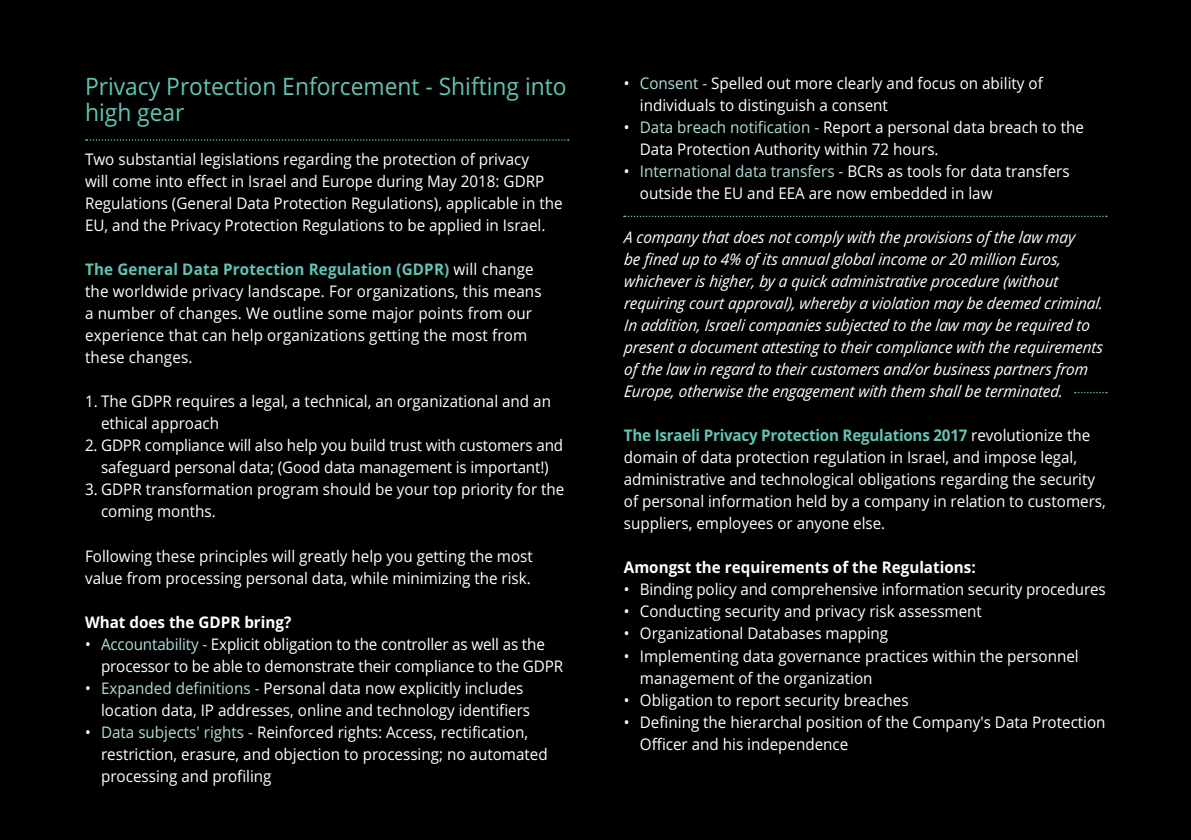
<style>
.page{position:relative;width:1191px;height:840px;background:#fff}
.page>*{position:absolute;margin:0;border:0;box-sizing:border-box;transform-origin:0 0}
.t1{font:24px/26px "Open Sans Hebrew";color:#62c5b4;scale:.95 1}
.t2{font:16px/22px "Open Sans Hebrew";color:#fff;scale:.95 1}
.t3{font:italic 16px/22px "Open Sans Hebrew";color:#fff;scale:.95 1}
.t4{font:700 16px "Open Sans Hebrew";color:#fff;scale:.95 1}
.s1{font-weight:700;color:#62c5b4}
.s2{color:#afdedb}
</style>
<div class="page">
<div style="left:0;top:0;width:1191px;height:839px;background:#000"></div>
<svg style="left:1074px;top:391px;width:33px;height:2px"></svg>
<svg style="left:624px;top:215px;width:483px;height:2px"></svg>
<svg style="left:86px;top:139px;width:483px;height:2px"></svg>
<h1 class="t1" style="left:85px;top:74px;width:508px">Privacy Protection Enforcement - Shifting into high gear</h1>
<p class="t2" style="left:85px;top:149px;width:504px">Two substantial legislations regarding the protection of privacy<br>will come into effect in Israel and Europe during May 2018: GDRP Regulations (General Data Protection Regulations), applicable in the EU, and the Privacy Protection Regulations to be applied in Israel.</p>
<p class="t2" style="left:85px;top:259px;width:482px"><span class="s1">The General Data Protection Regulation (GDPR)</span> will change the worldwide privacy landscape. For organizations, this means a number of changes. We outline some major points from our experience that can help organizations getting the most from these changes.</p>
<p class="t2" style="left:101px;top:391px;width:475px;text-indent:-16px">1. The GDPR requires a legal, a technical, an organizational and an ethical approach</p>
<p class="t2" style="left:85px;top:435px;width:505px;text-align:center">2. GDPR compliance will also help you build trust with customers and safeguard personal data; (Good data management is important!)</p>
<p class="t2" style="left:101px;top:479px;width:489px;text-indent:-16px">3. GDPR transformation program should be your top priority for the coming months.</p>
<p class="t2" style="left:85px;top:545px;width:473px">Following these principles will greatly help you getting the most value from processing personal data, while minimizing the risk.</p>
<p class="t4" style="left:85px;top:612px;width:219px">What does the GDPR bring?</p>
<p class="t2" style="left:101px;top:633px;width:488px;text-indent:-16px">• <span class="s2">Accountability -</span> Explicit obligation to the controller as well as the processor to be able to demonstrate their compliance to the GDPR</p>
<p class="t2" style="left:101px;top:677px;width:453px;text-indent:-16px">• <span class="s2">Expanded definitions -</span> Personal data now explicitly includes location data, IP addresses, online and technology identifiers</p>
<p class="t2" style="left:101px;top:721px;width:472px;text-indent:-16px">• <span class="s2">Data subjects' rights -</span> Reinforced rights: Access, rectification, restriction, erasure, and objection to processing; no automated processing and profiling</p>
<p class="t2" style="left:640px;top:73px;width:426px;text-indent:-16px">• <span class="s2">Consent -</span> Spelled out more clearly and focus on ability of individuals to distinguish a consent</p>
<p class="t2" style="left:640px;top:117px;width:469px;text-indent:-16px">• <span class="s2">Data breach notification -</span> Report a personal data breach to the<br>Data Protection Authority within 72 hours.</p>
<p class="t2" style="left:640px;top:161px;width:454px;text-indent:-16px">• <span class="s2">International data transfers -</span> BCRs as tools for data transfers outside the EU and EEA are now embedded in law</p>
<p class="t3" style="left:624px;top:227px;width:507px">A company that does not comply with the provisions of the law may<br>be fined up to 4% of its annual global income or 20 million Euros, whichever is higher, by a quick administrative procedure (without requiring court approval), whereby a violation may be deemed criminal.<br>In addition, Israeli companies subjected to the law may be required to present a document attesting to their compliance with the requirements of the law in regard to their customers and/or business partners from Europe, otherwise the engagement with them shall be terminated.</p>
<p class="t2" style="left:624px;top:425px;width:509px"><span class="s1">The Israeli Privacy Protection Regulations 2017</span> revolutionize the domain of data protection regulation in Israel, and impose legal, administrative and technological obligations regarding the security of personal information held by a company in relation to customers, suppliers, employees or anyone else.</p>
<p class="t4" style="left:624px;top:558px;width:372px">Amongst the requirements of the Regulations:</p>
<p class="t2" style="left:624px;top:579px;width:509px">• Binding policy and comprehensive information security procedures</p>
<p class="t2" style="left:624px;top:601px;width:378px">• Conducting security and privacy risk assessment</p>
<p class="t2" style="left:624px;top:623px;width:280px">• Organizational Databases mapping</p>
<p class="t2" style="left:640px;top:645px;width:463px;text-indent:-16px">• Implementing data governance practices within the personnel management of the organization</p>
<p class="t2" style="left:624px;top:689px;width:301px">• Obligation to report security breaches</p>
<p class="t2" style="left:640px;top:711px;width:492px;text-indent:-16px">• Defining the hierarchal position of the Company's Data Protection<br>Officer and his independence</p>
</div>
